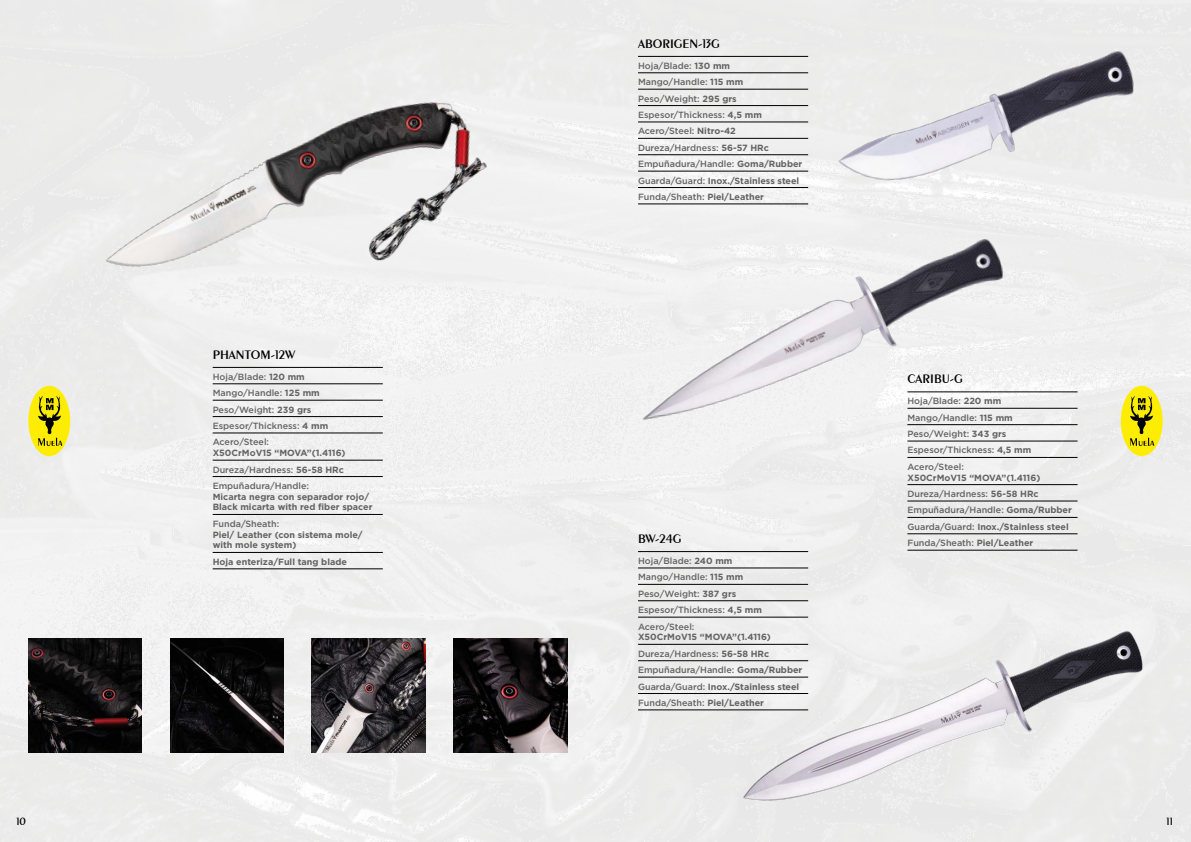
<style>
.page{position:relative;width:1191px;height:842px;background:#eee}
.page>*{position:absolute;margin:0;border:0;box-sizing:border-box;transform-origin:0 0}
.t1{font:600 13px "Exotic 350 BT";color:#000}
.t2{font:600 11px "Exotic 350 BT";color:#000}
.t3{font:500 9px/16.4px "Gotham";color:#646363}
.t4{font:700 9px/16.4px "Gotham";color:#646363}
.s1{font-weight:700}
.s2{font-weight:500}
</style>
<div class="page">
<div style="left:28px;top:386px;width:42px;height:70px;background:#ffed00;border-radius:50%"></div>
<img style="left:35px;top:394px;width:29px;height:54px">
<img style="left:26px;top:57px;width:533px;height:283px">
<hr style="left:213px;top:367px;width:170px;height:1px;background:#000">
<hr style="left:213px;top:384px;width:170px;height:1px;background:#000">
<hr style="left:213px;top:400px;width:170px;height:1px;background:#000">
<hr style="left:213px;top:416px;width:170px;height:1px;background:#000">
<hr style="left:213px;top:433px;width:170px;height:1px;background:#000">
<hr style="left:213px;top:460px;width:170px;height:1px;background:#000">
<hr style="left:213px;top:476px;width:170px;height:1px;background:#000">
<hr style="left:213px;top:514px;width:170px;height:1px;background:#000">
<hr style="left:213px;top:552px;width:170px;height:1px;background:#000">
<hr style="left:213px;top:569px;width:170px;height:1px;background:#000">
<img style="left:28px;top:639px;width:114px;height:113px">
<img style="left:454px;top:639px;width:113px;height:113px">
<img style="left:170px;top:639px;width:113px;height:113px">
<img style="left:312px;top:639px;width:113px;height:113px">
<hr style="left:638px;top:56px;width:170px;height:1px;background:#000">
<hr style="left:638px;top:73px;width:170px;height:1px;background:#000">
<hr style="left:638px;top:89px;width:170px;height:1px;background:#000">
<hr style="left:638px;top:105px;width:170px;height:1px;background:#000">
<hr style="left:638px;top:122px;width:170px;height:1px;background:#000">
<hr style="left:638px;top:138px;width:170px;height:1px;background:#000">
<hr style="left:638px;top:155px;width:170px;height:1px;background:#000">
<hr style="left:638px;top:171px;width:170px;height:1px;background:#000">
<hr style="left:638px;top:187px;width:170px;height:1px;background:#000">
<hr style="left:638px;top:204px;width:170px;height:1px;background:#000">
<hr style="left:638px;top:551px;width:170px;height:1px;background:#000">
<hr style="left:638px;top:568px;width:170px;height:1px;background:#000">
<hr style="left:638px;top:584px;width:170px;height:1px;background:#000">
<hr style="left:638px;top:601px;width:170px;height:1px;background:#000">
<hr style="left:638px;top:617px;width:170px;height:1px;background:#000">
<hr style="left:638px;top:644px;width:170px;height:1px;background:#000">
<hr style="left:638px;top:660px;width:170px;height:1px;background:#000">
<hr style="left:638px;top:677px;width:170px;height:1px;background:#000">
<hr style="left:638px;top:693px;width:170px;height:1px;background:#000">
<hr style="left:638px;top:710px;width:170px;height:1px;background:#000">
<img style="left:737px;top:624px;width:411px;height:194px">
<img style="left:621px;top:229px;width:401px;height:198px">
<img style="left:825px;top:0;width:329px;height:217px">
<hr style="left:907px;top:392px;width:170px;height:1px;background:#000">
<hr style="left:907px;top:408px;width:170px;height:1px;background:#000">
<hr style="left:907px;top:424px;width:170px;height:1px;background:#000">
<hr style="left:907px;top:441px;width:170px;height:1px;background:#000">
<hr style="left:907px;top:457px;width:170px;height:1px;background:#000">
<hr style="left:907px;top:484px;width:170px;height:1px;background:#000">
<hr style="left:907px;top:501px;width:170px;height:1px;background:#000">
<hr style="left:907px;top:517px;width:170px;height:1px;background:#000">
<hr style="left:907px;top:534px;width:170px;height:1px;background:#000">
<hr style="left:907px;top:550px;width:170px;height:1px;background:#000">
<div style="left:1120px;top:386px;width:42px;height:70px;background:#ffed00;border-radius:50%"></div>
<img style="left:1127px;top:394px;width:29px;height:54px">
<p class="t2" style="left:16px;top:815px;width:11px">10</p>
<h1 class="t1" style="left:213px;top:347px;width:84px">PHANTOM-12W</h1>
<p class="t3" style="left:213px;top:368px;width:117px">Hoja/Blade: <span class="s1">120 mm<br></span>Mango/Handle: <span class="s1">125 mm<br></span>Peso/Weight: <span class="s1">239 grs<br></span>Espesor/Thickness: <span class="s1">4 mm<br></span>Acero/Steel:</p>
<p class="t3" style="left:213px;top:445px;width:134px"><span class="s1">X50CrMoV15 “MOVA”(1.4116)<br></span>Dureza/Hardness: <span class="s1">56-58 HRc<br></span>Empuñadura/Handle:</p>
<p class="t4" style="left:213px;top:491px;width:161px;line-height:10.8px">Micarta negra con separador rojo/<br>Black micarta with red fiber spacer</p>
<p class="t3" style="left:213px;top:515px;width:68px">Funda/Sheath:</p>
<p class="t4" style="left:213px;top:529px;width:151px;line-height:10.8px">Piel/ Leather (con sistema mole/ with mole system)</p>
<p class="t4" style="left:213px;top:553px;width:136px">Hoja enteriza/Full tang blade</p>
<h1 class="t1" style="left:638px;top:36px;width:83px">ABORIGEN-13G</h1>
<p class="t3" style="left:638px;top:57px;width:166px">Hoja/Blade: <span class="s1">130 mm<br></span>Mango/Handle: <span class="s1">115 mm<br></span>Peso/Weight: <span class="s1">295 grs<br></span>Espesor/Thickness: <span class="s1">4,5 mm<br></span>Acero/Steel: <span class="s1">Nitro-42<br></span>Dureza/Hardness: <span class="s1">56-57 HRc<br></span>Empuñadura/Handle: <span class="s1">Goma/Rubber<br></span>Guarda/Guard: <span class="s1">Inox./Stainless steel<br></span>Funda/Sheath: <span class="s1">Piel/Leather</span></p>
<h1 class="t1" style="left:638px;top:531px;width:45px">BW-24G</h1>
<p class="t3" style="left:638px;top:552px;width:125px">Hoja/Blade: <span class="s1">240 mm<br></span>Mango/Handle: <span class="s1">115 mm<br></span>Peso/Weight: <span class="s1">387 grs<br></span>Espesor/Thickness: <span class="s1">4,5 mm<br></span>Acero/Steel:</p>
<p class="t4" style="left:638px;top:629px;width:166px">X50CrMoV15 “MOVA”(1.4116)<br><span class="s2">Dureza/Hardness:</span> 56-58 HRc<br><span class="s2">Empuñadura/Handle:</span> Goma/Rubber<br><span class="s2">Guarda/Guard:</span> Inox./Stainless steel<br><span class="s2">Funda/Sheath:</span> Piel/Leather</p>
<h1 class="t1" style="left:907px;top:371px;width:57px">CARIBU-G</h1>
<p class="t3" style="left:907px;top:393px;width:125px">Hoja/Blade: <span class="s1">220 mm<br></span>Mango/Handle: <span class="s1">115 mm<br></span>Peso/Weight: <span class="s1">343 grs<br></span>Espesor/Thickness: <span class="s1">4,5 mm<br></span>Acero/Steel:</p>
<p class="t4" style="left:907px;top:469px;width:166px">X50CrMoV15 “MOVA”(1.4116)<br><span class="s2">Dureza/Hardness:</span> 56-58 HRc<br><span class="s2">Empuñadura/Handle:</span> Goma/Rubber<br><span class="s2">Guarda/Guard:</span> Inox./Stainless steel<br><span class="s2">Funda/Sheath:</span> Piel/Leather</p>
<p class="t2" style="left:1166px;top:815px;width:8px">11</p>
</div>
